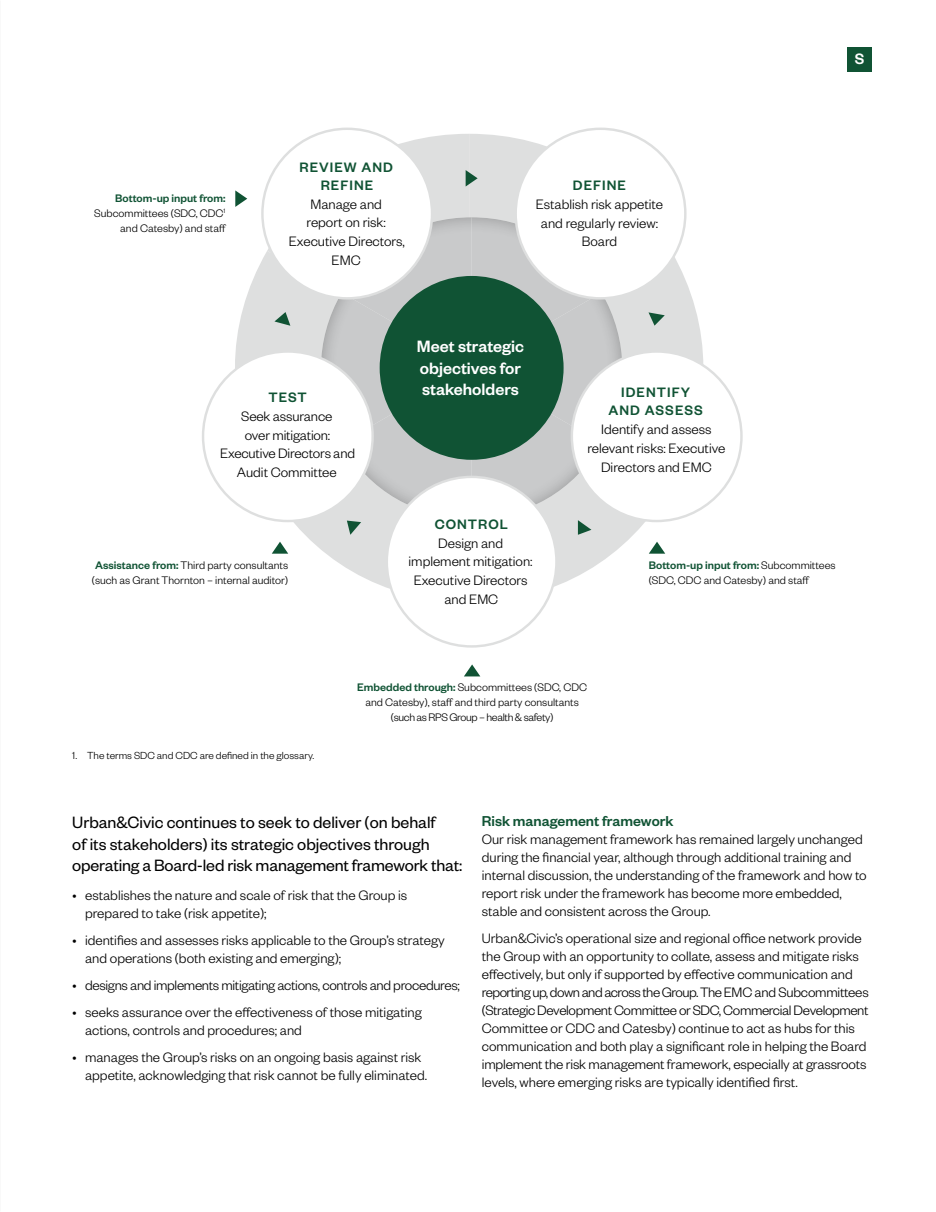
<style>
.page{position:relative;width:936px;height:1212px;background:#fff}
.page>*{position:absolute;margin:0;border:0;box-sizing:border-box;transform-origin:0 0}
.t1{font:18px/21.8px "Founders Grotesk";color:#000}
.t2{font:500 18px/21.8px "Founders Grotesk";color:#fff}
.t3{font:500 16.5px "Founders Grotesk";color:#fff}
.t4{font:500 15.75px "Founders Grotesk";color:#105334}
.t5{font:300 15px/18px "Founders Grotesk";color:#000}
.t6{font:300 15px "Founders Grotesk";letter-spacing:-.02em;color:#000}
.t7{font:500 15px/18px "Founders Grotesk";letter-spacing:.07em;color:#105334;text-align:center}
.t8{font:300 12px/15px "Founders Grotesk";color:#000}
.t9{font:300 11.25px "Founders Grotesk";color:#000}
.s1{font-weight:500;color:#105334}
</style>
<div class="page">
<svg style="left:267px;top:134px;width:202px;height:117px;fill:#dedfdf"></svg>
<svg style="left:224px;top:251px;width:70px;height:128px;fill:#dedfdf"></svg>
<svg style="left:270px;top:520px;width:127px;height:82px"></svg>
<svg style="left:546px;top:521px;width:124px;height:81px"></svg>
<svg style="left:671px;top:251px;width:43px;height:122px"></svg>
<svg style="left:469px;top:134px;width:202px;height:217px;background:#e2e3e3"></svg>
<div style="left:294px;top:199px;width:352px;height:322px;background:#dedfdf"></div>
<div style="left:262px;top:129px;width:170px;height:169px;background:#fff;border-radius:50%"></div>
<div style="left:515px;top:129px;width:170px;height:169px;background:#fff;border-radius:50%"></div>
<div style="left:203px;top:351px;width:169px;height:170px;background:#fff;border-radius:50%"></div>
<div style="left:572px;top:351px;width:169px;height:170px;background:#fff;border-radius:50%"></div>
<svg style="left:464px;top:664px;width:16px;height:12px"></svg>
<svg style="left:272px;top:542px;width:16px;height:12px"></svg>
<svg style="left:648px;top:542px;width:17px;height:12px"></svg>
<div style="left:387px;top:477px;width:169px;height:169px;background:#fff;border-radius:50%"></div>
<svg style="left:465px;top:170px;width:12px;height:17px"></svg>
<svg style="left:274px;top:312px;width:16px;height:14px"></svg>
<svg style="left:648px;top:312px;width:16px;height:14px"></svg>
<svg style="left:314px;top:217px;width:315px;height:323px"></svg>
<svg style="left:235px;top:190px;width:12px;height:17px"></svg>
<div style="left:847px;top:47px;width:25px;height:25px;background:#105334"></div>
<p class="t3" style="left:854px;top:49px;width:11px">S</p>
<p class="t8" style="left:94px;top:190px;width:133px;text-align:right"><span class="s1">Bottom-up input from:<br></span>Subcommittees (SDC, CDC<sup>1 </sup>and Catesby) and staff</p>
<p class="t7" style="left:299px;top:157px;width:95px">REVIEW AND<br>REFINE</p>
<p class="t5" style="left:289px;top:194px;width:118px;line-height:18.8px;text-align:center">Manage and<br>report on risk:<br>Executive Directors,<br>EMC</p>
<p class="t7" style="left:573px;top:176px;width:54px">DEFINE</p>
<p class="t5" style="left:536px;top:194px;width:129px;line-height:18.8px;text-align:center">Establish risk appetite and regularly review:<br>Board</p>
<p class="t7" style="left:268px;top:388px;width:40px">TEST</p>
<p class="t5" style="left:220px;top:406px;width:136px;line-height:18.8px;text-align:center">Seek assurance<br>over mitigation:<br>Executive Directors and<br>Audit Committee</p>
<p class="t2" style="left:417px;top:334px;width:109px">Meet strategic objectives for stakeholders</p>
<p class="t7" style="left:608px;top:383px;width:96px">IDENTIFY<br>AND ASSESS</p>
<p class="t5" style="left:587px;top:419px;width:139px;line-height:18.8px;text-align:center">Identify and assess relevant risks: Executive<br>Directors and EMC</p>
<p class="t8" style="left:92px;top:557px;width:198px"><span class="s1">Assistance from:</span> Third party consultants (such as Grant Thornton – internal auditor)</p>
<p class="t9" style="left:72px;top:748px;width:243px">1. The terms SDC and CDC are defined in the glossary.</p>
<p class="t7" style="left:434px;top:514px;width:75px">CONTROL</p>
<p class="t5" style="left:408px;top:533px;width:125px;line-height:18.8px;text-align:center">Design and implement mitigation:<br>Executive Directors and EMC</p>
<p class="t8" style="left:357px;top:679px;width:231px;text-align:center"><span class="s1">Embedded through:</span> Subcommittees (SDC, CDC and Catesby), staff and third party consultants (such as RPS Group – health &amp; safety)</p>
<p class="t8" style="left:648px;top:557px;width:188px"><span class="s1">Bottom-up input from:</span> Subcommittees (SDC, CDC and Catesby) and staff</p>
<p class="t1" style="left:72px;top:810px;width:391px">Urban&amp;Civic continues to seek to deliver (on behalf<br>of its stakeholders) its strategic objectives through operating a Board-led risk management framework that:</p>
<p class="t5" style="left:85px;top:885px;width:323px;text-indent:-13px">• establishes the nature and scale of risk that the Group is prepared to take (risk appetite);</p>
<p class="t5" style="left:85px;top:930px;width:361px;text-indent:-13px">• identifies and assesses risks applicable to the Group’s strategy and operations (both existing and emerging);</p>
<p class="t6" style="left:72px;top:976px;width:389px">• designs and implements mitigating actions, controls and procedures;</p>
<p class="t5" style="left:85px;top:1002px;width:338px;text-indent:-13px">• seeks assurance over the effectiveness of those mitigating actions, controls and procedures; and</p>
<p class="t5" style="left:85px;top:1047px;width:343px;text-indent:-13px">• manages the Group’s risks on an ongoing basis against risk appetite, acknowledging that risk cannot be fully eliminated.</p>
<p class="t4" style="left:482px;top:811px;width:193px">Risk management framework</p>
<p class="t5" style="left:482px;top:830px;width:386px">Our risk management framework has remained largely unchanged during the financial year, although through additional training and internal discussion, the understanding of the framework and how to report risk under the framework has become more embedded, stable and consistent across the Group.</p>
<p class="t5" style="left:482px;top:928px;width:388px">Urban&amp;Civic’s operational size and regional office network provide the Group with an opportunity to collate, assess and mitigate risks effectively, but only if supported by effective communication and reporting up, down and across the Group. The EMC and Subcommittees (Strategic Development Committee or SDC, Commercial Development Committee or CDC and Catesby) continue to act as hubs for this communication and both play a significant role in helping the Board implement the risk management framework, especially at grassroots levels, where emerging risks are typically identified first.</p>
</div>
